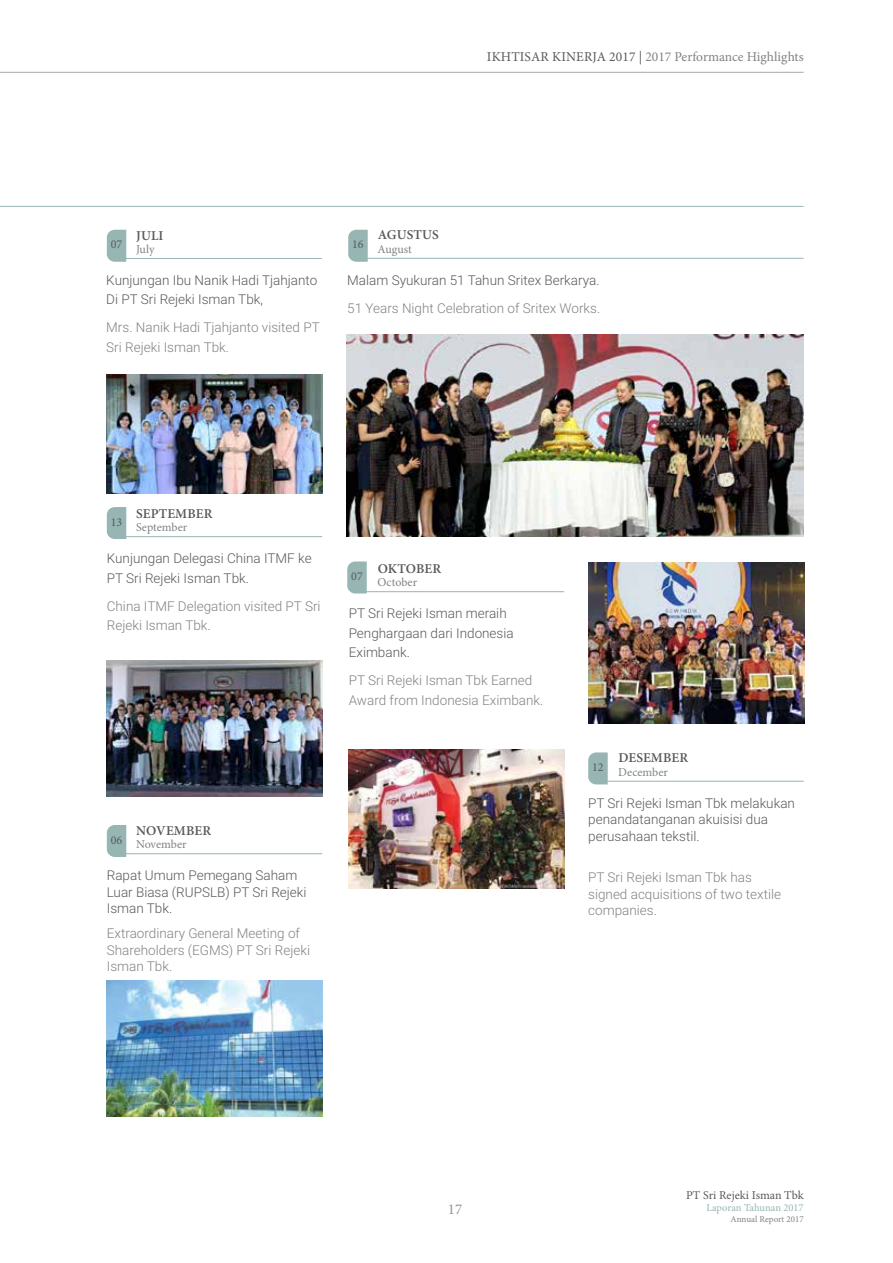
<style>
.page{position:relative;width:893px;height:1263px;background:#fff}
.page>*{position:absolute;margin:0;border:0;box-sizing:border-box;transform-origin:0 0}
.t1{font:15px "Minion Pro";color:#939598}
.t2{font:300 13.5px/19.5px "Roboto";color:#58595b}
.t3{font:300 13.5px/16.5px "Roboto";color:#808285}
.t4{font:13.5px "Minion Pro";letter-spacing:.01em;color:#808285}
.t5{font:600 13.5px "Minion Pro";color:#58595b}
.t6{font:12px "Minion Pro";color:#808285}
.t7{font:12px "Minion Pro";color:#58595b}
.t8{font:10.5px "Minion Pro";color:#96b5b3}
.t9{font:9px "Minion Pro";color:#808285}
.s1{color:#58595b}
</style>
<div class="page">
<hr style="left:0;top:72px;width:804px;height:1px;background:#a7a9ac">
<hr style="left:0;top:206px;width:804px;height:1px;background:#96b5b3">
<hr style="left:113px;top:258px;width:209px;height:1px;background:#96b5b3">
<hr style="left:117px;top:536px;width:205px;height:1px;background:#96b5b3">
<hr style="left:117px;top:853px;width:205px;height:1px;background:#96b5b3">
<hr style="left:598px;top:781px;width:206px;height:1px;background:#96b5b3">
<hr style="left:357px;top:591px;width:207px;height:1px;background:#96b5b3">
<hr style="left:358px;top:258px;width:446px;height:1px;background:#96b5b3">
<svg style="left:107px;top:230px;width:19px;height:32px"></svg>
<svg style="left:107px;top:507px;width:19px;height:32px"></svg>
<svg style="left:107px;top:825px;width:19px;height:32px"></svg>
<svg style="left:588px;top:752px;width:20px;height:32px"></svg>
<svg style="left:347px;top:561px;width:20px;height:32px"></svg>
<svg style="left:348px;top:230px;width:20px;height:32px"></svg>
<img style="left:106px;top:374px;width:216px;height:119px">
<img style="left:106px;top:660px;width:216px;height:136px">
<img style="left:106px;top:980px;width:216px;height:136px">
<img style="left:588px;top:563px;width:216px;height:161px">
<img style="left:349px;top:749px;width:216px;height:140px">
<img style="left:347px;top:335px;width:457px;height:201px">
<p class="t4" style="left:487px;top:47px;width:318px"><span class="s1">ikhtisar kinerja 2017 |</span> 2017 Performance Highlights</p>
<p class="t7" style="left:111px;top:236px;width:13px">07</p>
<p class="t5" style="left:136px;top:226px;width:8px">JULI</p>
<p class="t6" style="left:136px;top:241px;width:20px">July</p>
<p class="t7" style="left:352px;top:236px;width:13px">16</p>
<p class="t5" style="left:378px;top:226px;width:29px">AGUSTUS</p>
<p class="t6" style="left:378px;top:241px;width:36px">August</p>
<p class="t2" style="left:106px;top:270px;width:213px">Kunjungan Ibu Nanik Hadi Tjahjanto<br>Di PT Sri Rejeki Isman Tbk,</p>
<p class="t3" style="left:106px;top:317px;width:215px;line-height:19.5px">Mrs. Nanik Hadi Tjahjanto visited PT<br>Sri Rejeki Isman Tbk.</p>
<p class="t2" style="left:347px;top:270px;width:254px">Malam Syukuran 51 Tahun Sritex Berkarya.</p>
<p class="t3" style="left:347px;top:299px;width:254px">51 Years Night Celebration of Sritex Works.</p>
<p class="t7" style="left:111px;top:514px;width:13px">13</p>
<p class="t5" style="left:136px;top:504px;width:17px">SEPTEMBER</p>
<p class="t6" style="left:136px;top:519px;width:53px">September</p>
<p class="t2" style="left:107px;top:548px;width:206px">Kunjungan Delegasi China ITMF ke<br>PT Sri Rejeki Isman Tbk.</p>
<p class="t3" style="left:107px;top:595px;width:215px;line-height:19.5px">China ITMF Delegation visited PT Sri<br>Rejeki Isman Tbk.</p>
<p class="t7" style="left:351px;top:568px;width:13px">07</p>
<p class="t5" style="left:378px;top:559px;width:11px">OKT</p>
<p class="t5" style="left:406px;top:559px;width:20px">OBER</p>
<p class="t6" style="left:378px;top:574px;width:41px">October</p>
<p class="t2" style="left:349px;top:603px;width:166px">PT Sri Rejeki Isman meraih<br>Penghargaan dari Indonesia<br>Eximbank.</p>
<p class="t3" style="left:349px;top:670px;width:196px;line-height:19.5px">PT Sri Rejeki Isman Tbk Earned<br>Award from Indonesia Eximbank.</p>
<p class="t7" style="left:111px;top:832px;width:13px">06</p>
<p class="t5" style="left:136px;top:821px;width:31px">NOVEMBER</p>
<p class="t6" style="left:136px;top:836px;width:52px">November</p>
<p class="t2" style="left:107px;top:867px;width:201px;line-height:16.5px">Rapat Umum Pemegang Saham<br>Luar Biasa (RUPSLB) PT Sri Rejeki<br>Isman Tbk.</p>
<p class="t3" style="left:107px;top:925px;width:205px">Extraordinary General Meeting of<br>Shareholders (EGMS) PT Sri Rejeki<br>Isman Tbk.</p>
<p class="t7" style="left:592px;top:759px;width:13px">12</p>
<p class="t5" style="left:618px;top:749px;width:20px">DESEMBER</p>
<p class="t6" style="left:618px;top:764px;width:51px">December</p>
<p class="t2" style="left:588px;top:794px;width:208px;line-height:16.5px">PT Sri Rejeki Isman Tbk melakukan penandatanganan akuisisi dua perusahaan tekstil.</p>
<p class="t3" style="left:588px;top:868px;width:194px">PT Sri Rejeki Isman Tbk has signed acquisitions of two textile companies.</p>
<p class="t1" style="left:448px;top:1199px;width:16px">17</p>
<p class="t7" style="left:686px;top:1187px;width:119px">PT Sri Rejeki Isman Tbk</p>
<p class="t8" style="left:706px;top:1201px;width:99px">Laporan Tahunan 2017</p>
<p class="t9" style="left:730px;top:1213px;width:75px">Annual Report 2017</p>
</div>
